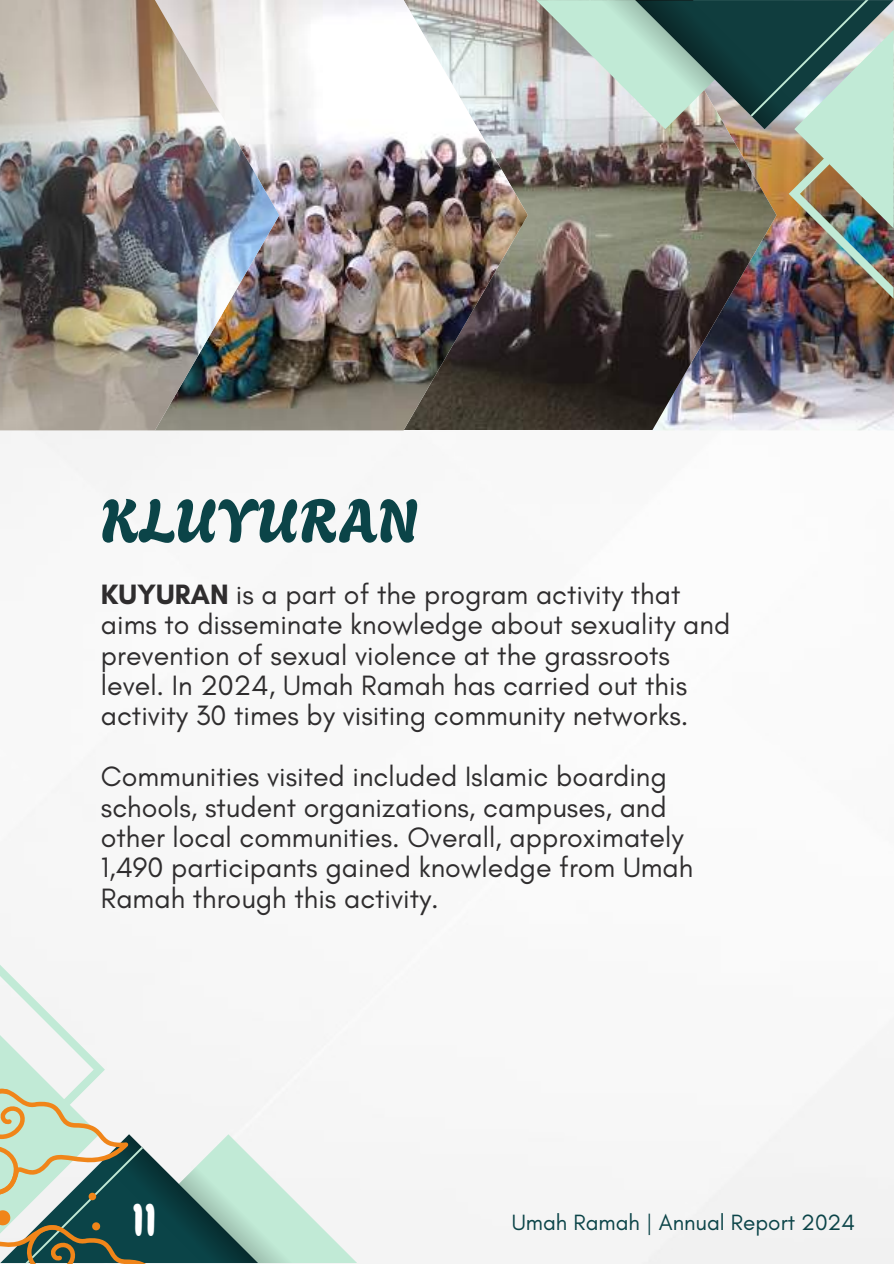
<style>
.page{position:relative;width:894px;height:1264px;background:#fff}
.page>*{position:absolute;margin:0;border:0;box-sizing:border-box;transform-origin:0 0}
.t1{font:60px "Agbalumo";color:#0b4448}
.t2{font:45px "Chewy";color:#fff}
.t3{font:28.5px/30.3px "Glacial Indifference";color:#2f2d2e}
.t4{font:22.5px "Glacial Indifference";color:#0b4448}
.s1{font-weight:700}
</style>
<div class="page">
<svg style="left:0;top:964px;width:357px;height:299px"></svg>
<img style="left:776px;top:0;width:117px;height:430px">
<img style="left:527px;top:0;width:249px;height:430px">
<img style="left:279px;top:0;width:248px;height:430px">
<img style="left:0;top:0;width:279px;height:430px">
<img style="left:536px;top:1px;width:357px;height:298px">
<h1 class="t1" style="left:101px;top:470px;width:321px">KLUYURAN</h1>
<p class="t3" style="left:101px;top:578px;width:630px"><span class="s1">KUYURAN</span> is a part of the program activity that aims to disseminate knowledge about sexuality and prevention of sexual violence at the grassroots level. In 2024, Umah Ramah has carried out this activity 30 times by visiting community networks.</p>
<p class="t3" style="left:101px;top:761px;width:594px">Communities visited included Islamic boarding schools, student organizations, campuses, and other local communities. Overall, approximately 1,490 participants gained knowledge from Umah Ramah through this activity.</p>
<h2 class="t2" style="left:133px;top:1192px;width:26px">11</h2>
<p class="t4" style="left:511px;top:1208px;width:344px">Umah Ramah | Annual Report 2024</p>
</div>
